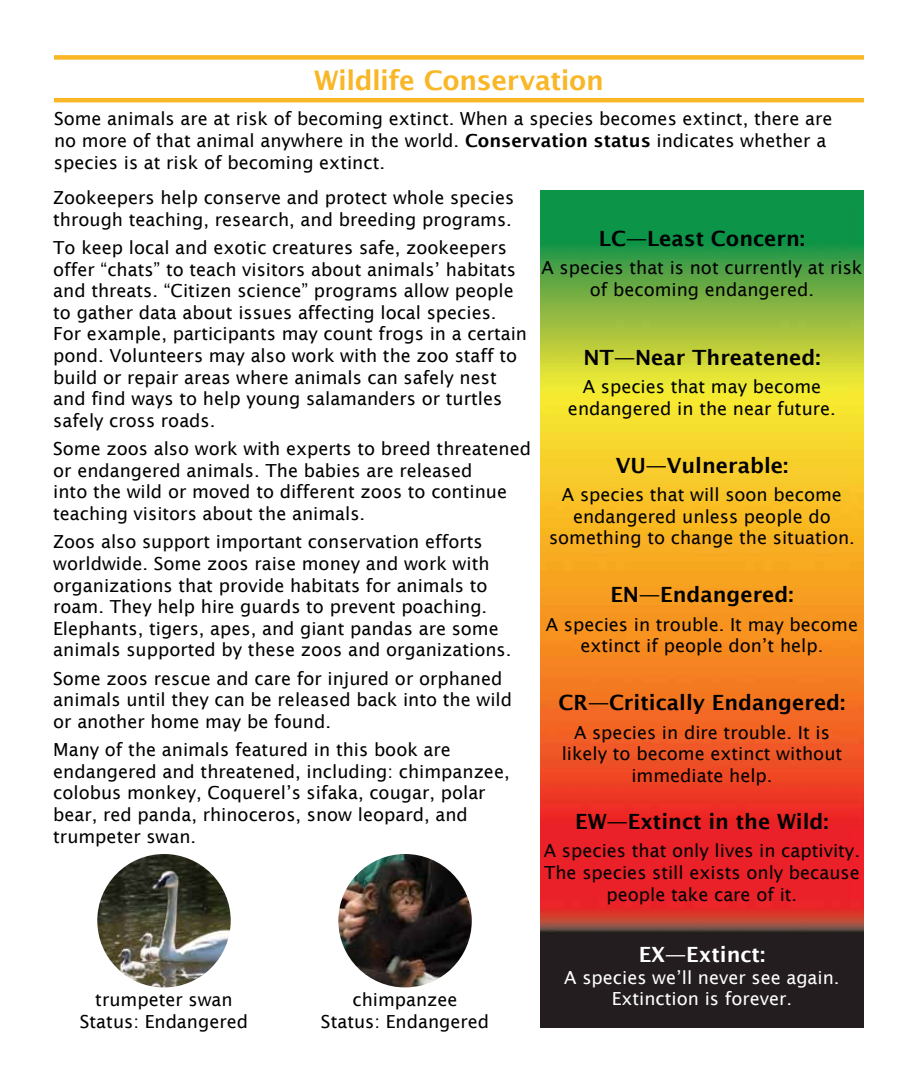
<style>
.page{position:relative;width:918px;height:1080px;background:#fff}
.page>*{position:absolute;margin:0;border:0;box-sizing:border-box;transform-origin:0 0}
.t1{font:600 27px "Lucida Sans";letter-spacing:-.015em;color:#f9b626}
.t2{font:600 21px "Lucida Sans";color:#000}
.t3{font:600 21px "Lucida Sans";color:#fff}
.t4{font:18px/21.6px "Lucida Sans";color:#000}
.t5{font:18px "Lucida Sans";color:#fff}
.s1{font-weight:600}
</style>
<div class="page">
<img style="left:540px;top:190px;width:324px;height:837px">
<hr style="left:54px;top:98px;width:810px;height:4px;background:#f9b626">
<div style="left:54px;top:55px;width:810px;height:5px;background:#f9b626"></div>
<img style="left:338px;top:854px;width:134px;height:133px;border-radius:67px">
<img style="left:97px;top:854px;width:134px;height:133px;border-radius:67px">
<h1 class="t1" style="left:314px;top:65px;width:291px">Wildlife Conservation</h1>
<p class="t4" style="left:54px;top:108px;width:780px">Some animals are at risk of becoming extinct. When a species becomes extinct, there are no more of that animal anywhere in the world. <span class="s1">Conservation status</span> indicates whether a species is at risk of becoming extinct.</p>
<p class="t4" style="left:53px;top:187px;width:463px">Zookeepers help conserve and protect whole species through teaching, research, and breeding programs.</p>
<p class="t4" style="left:53px;top:237px;width:475px">To keep local and exotic creatures safe, zookeepers offer “chats” to teach visitors about animals’ habitats and threats. “Citizen science” programs allow people to gather data about issues affecting local species.<br>For example, participants may count frogs in a certain pond. Volunteers may also work with the zoo staff to build or repair areas where animals can safely nest and find ways to help young salamanders or turtles safely cross roads.</p>
<p class="t4" style="left:53px;top:438px;width:479px">Some zoos also work with experts to breed threatened or endangered animals. The babies are released<br>into the wild or moved to different zoos to continue teaching visitors about the animals.</p>
<p class="t4" style="left:53px;top:531px;width:460px">Zoos also support important conservation efforts worldwide. Some zoos raise money and work with organizations that provide habitats for animals to roam. They help hire guards to prevent poaching.<br>Elephants, tigers, apes, and giant pandas are some animals supported by these zoos and organizations.</p>
<p class="t4" style="left:53px;top:667px;width:460px">Some zoos rescue and care for injured or orphaned animals until they can be released back into the wild or another home may be found.</p>
<p class="t4" style="left:53px;top:739px;width:458px">Many of the animals featured in this book are endangered and threatened, including: chimpanzee, colobus monkey, Coquerel’s sifaka, cougar, polar bear, red panda, rhinoceros, snow leopard, and trumpeter swan.</p>
<p class="t2" style="left:599px;top:227px;width:208px">LC—Least Concern:</p>
<p class="t4" style="left:542px;top:257px;width:322px;text-align:center">A species that is not currently at risk of becoming endangered.</p>
<p class="t2" style="left:583px;top:345px;width:239px">NT—Near Threatened:</p>
<p class="t4" style="left:568px;top:376px;width:269px;text-align:center">A species that may become endangered in the near future.</p>
<p class="t2" style="left:616px;top:453px;width:174px">VU—Vulnerable:</p>
<p class="t4" style="left:549px;top:484px;width:307px;text-align:center">A species that will soon become endangered unless people do something to change the situation.</p>
<p class="t2" style="left:610px;top:583px;width:185px">EN—Endangered:</p>
<p class="t4" style="left:546px;top:613px;width:314px;text-align:center">A species in trouble. It may become extinct if people don’t help.</p>
<p class="t2" style="left:559px;top:691px;width:288px">CR—Critically Endangered:</p>
<p class="t4" style="left:562px;top:721px;width:282px;text-align:center">A species in dire trouble. It is likely to become extinct without immediate help.</p>
<p class="t2" style="left:575px;top:810px;width:255px">EW—Extinct in the Wild:</p>
<p class="t4" style="left:544px;top:840px;width:318px;text-align:center">A species that only lives in captivity.<br>The species still exists only because people take care of it.</p>
<p class="t3" style="left:639px;top:942px;width:128px">EX—Extinct:</p>
<p class="t5" style="left:564px;top:967px;width:277px">A species we’ll never see again.</p>
<p class="t4" style="left:80px;top:989px;width:170px;text-align:center">trumpeter swan<br>Status: Endangered</p>
<p class="t4" style="left:352px;top:989px;width:107px">chimpanzee</p>
<p class="t5" style="left:612px;top:988px;width:182px">Extinction is forever.</p>
<p class="t4" style="left:321px;top:1011px;width:170px">Status: Endangered</p>
</div>
